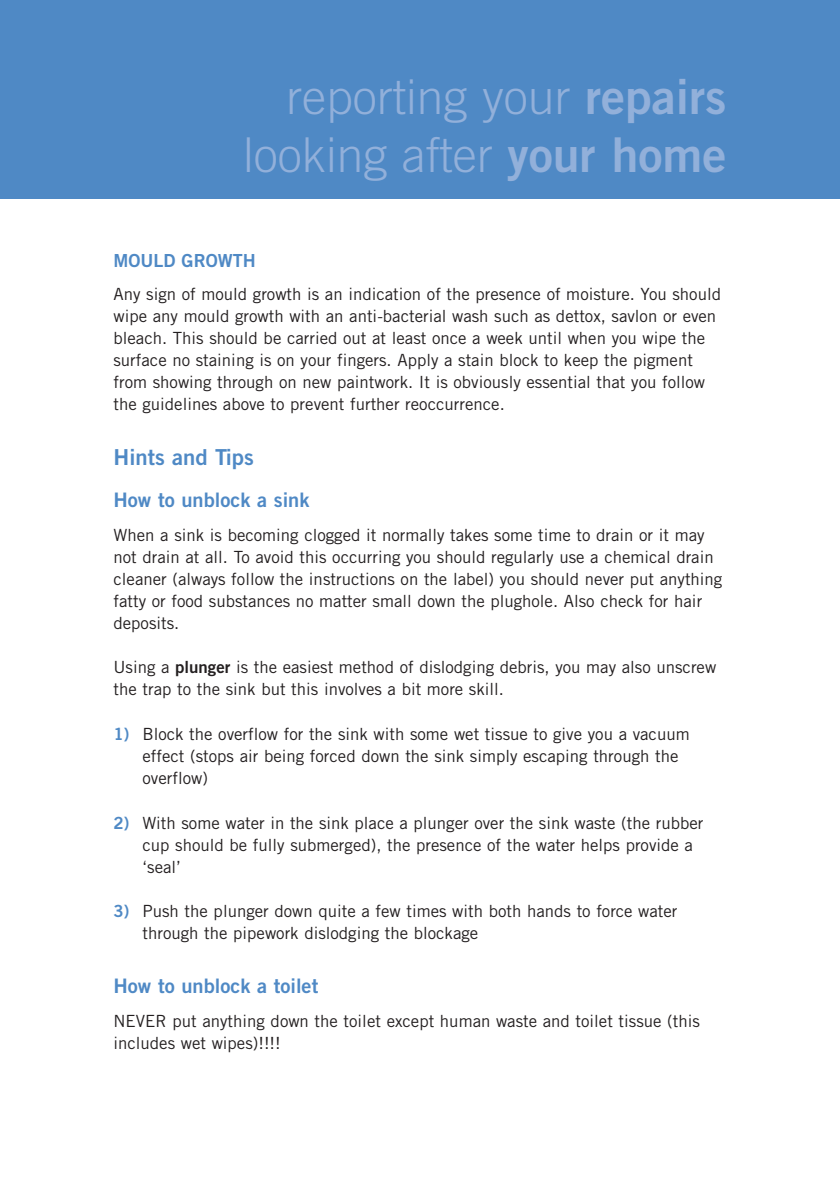
<style>
.page{position:relative;width:840px;height:1191px;background:#fff}
.page>*{position:absolute;margin:0;border:0;box-sizing:border-box;transform-origin:0 0}
.t1{font:300 48px/57.6px "Trade Gothic";color:#92b0da;text-align:right}
.t2{font:22px "Trade Gothic Bold Two";color:#4f89c5}
.t3{font:20px "Trade Gothic Bold Two";color:#4f89c5}
.t4{font:18px "Trade Gothic Bold Two";color:#4f89c5}
.t5{font:16.8px/22px "Trade Gothic";color:#231f20}
.s1{font-family:"Trade Gothic Bold Two";font-weight:400}
.s2{font-family:"Trade Gothic Bold Two"}
.s3{font-family:"Trade Gothic Bold Two";color:#4f89c5}
</style>
<div class="page">
<div style="left:0;top:0;width:839px;height:198px;background:#4f89c5"></div>
<h1 class="t1" style="left:243px;top:72px;width:484px">reporting your <span class="s1">repairs </span>looking after <span class="s1">your home</span></h1>
<p class="t4" style="left:113px;top:254px;width:144px">MOULD GROWTH</p>
<p class="t5" style="left:113px;top:285px;width:608px">Any sign of mould growth is an indication of the presence of moisture. You should wipe any mould growth with an anti-bacterial wash such as dettox, savlon or even bleach. This should be carried out at least once a week until when you wipe the surface no staining is on your fingers. Apply a stain block to keep the pigment from showing through on new paintwork. It is obviously essential that you follow the guidelines above to prevent further reoccurrence.</p>
<h2 class="t2" style="left:113px;top:448px;width:142px">Hints and Tips</h2>
<p class="t3" style="left:113px;top:493px;width:197px">How to unblock a sink</p>
<p class="t5" style="left:113px;top:525px;width:610px">When a sink is becoming clogged it normally takes some time to drain or it may not drain at all. To avoid this occurring you should regularly use a chemical drain cleaner (always follow the instructions on the label) you should never put anything fatty or food substances no matter small down the plughole. Also check for hair deposits.</p>
<p class="t5" style="left:113px;top:658px;width:604px">Using a <span class="s2">plunger</span> is the easiest method of dislodging debris, you may also unscrew the trap to the sink but this involves a bit more skill.</p>
<p class="t5" style="left:142px;top:724px;width:548px;text-indent:-29px"><span class="s3">1)</span> Block the overflow for the sink with some wet tissue to give you a vacuum effect (stops air being forced down the sink simply escaping through the overflow)</p>
<p class="t5" style="left:142px;top:813px;width:562px;text-indent:-29px"><span class="s3">2)</span> With some water in the sink place a plunger over the sink waste (the rubber cup should be fully submerged), the presence of the water helps provide a ‘seal’</p>
<p class="t5" style="left:142px;top:902px;width:536px;text-indent:-29px"><span class="s3">3)</span> Push the plunger down quite a few times with both hands to force water through the pipework dislodging the blockage</p>
<p class="t3" style="left:113px;top:979px;width:206px">How to unblock a toilet</p>
<p class="t5" style="left:113px;top:1011px;width:587px">NEVER put anything down the toilet except human waste and toilet tissue (this includes wet wipes)!!!!</p>
</div>
